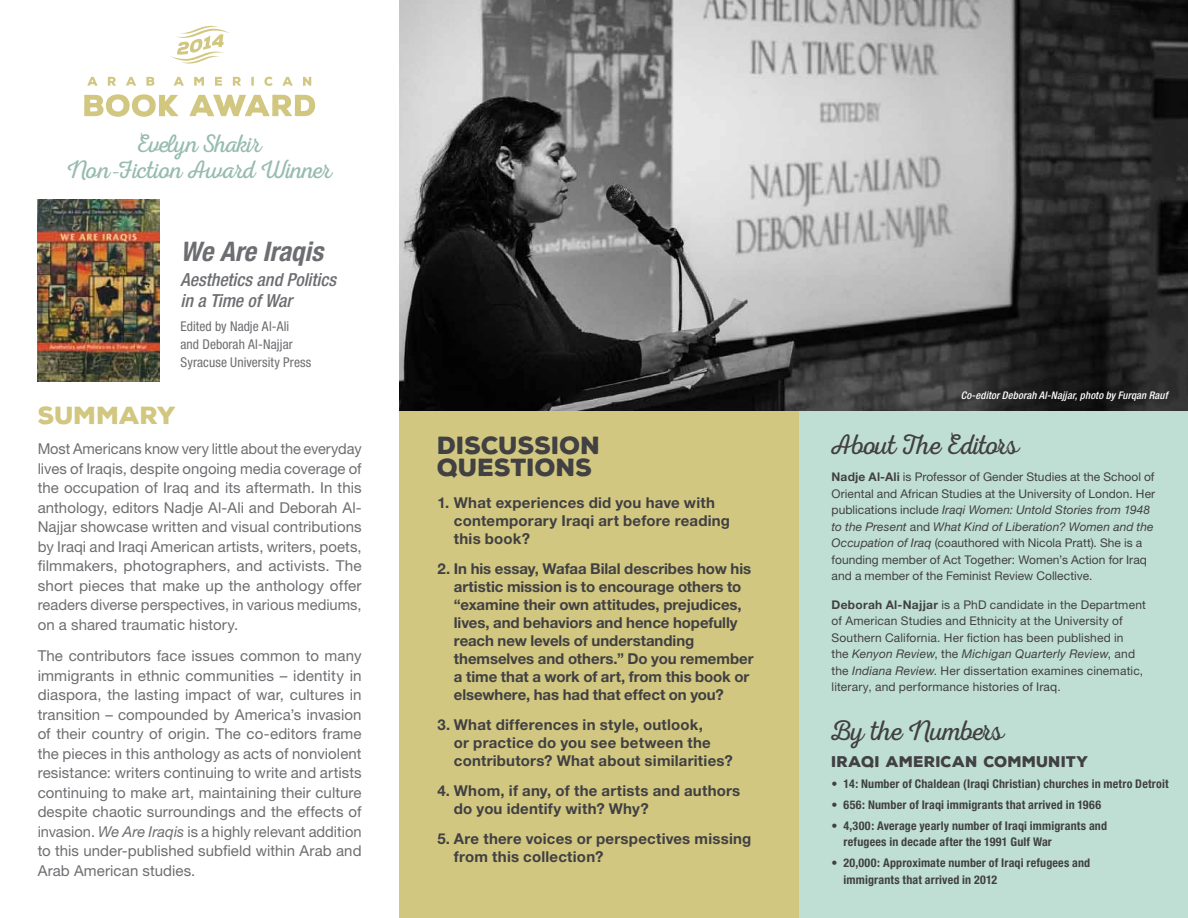
<style>
.page{position:relative;width:1188px;height:918px;background:#fff}
.page>*{position:absolute;margin:0;border:0;box-sizing:border-box;transform-origin:0 0}
.t1{font:28.5px "Nexa Rust Script L 0";letter-spacing:-.025em;color:#414042}
.t2{font:italic 700 condensed 27px "Helvetica Neue";letter-spacing:-.005em;color:#6d6e71}
.t3{font:25.5px/25.5px "Nexa Rust Script L 0";letter-spacing:-.025em;color:#96bbaf;text-align:center}
.t4{font:900 24px/22.5px "Nexa Rust Sans";color:#414042}
.t5{font:900 24px "Nexa Rust Sans";color:#d1c781}
.t6{font:italic 500 condensed 18px/21px "Helvetica Neue";color:#6d6e71}
.t7{font:15px/19.5px "Helvetica Neue";letter-spacing:.005em;color:#6d6e71;text-align:justify}
.t8{font:700 15px/18px "Helvetica Neue";letter-spacing:.005em;color:#414042}
.t9{font:900 15px "Nexa Rust Sans";letter-spacing:.01em;color:#414042}
.t10{font:condensed 13.5px/18px "Helvetica Neue";letter-spacing:.005em;color:#6d6e71}
.t11{font:12px/16.5px "Helvetica Neue";letter-spacing:.01em;color:#414042}
.t12{font:700 condensed 12px/16.5px "Helvetica Neue";letter-spacing:.015em;color:#414042}
.t13{font:italic 500 condensed 10.5px "Helvetica Neue";letter-spacing:.015em;color:#fff}
.s1{font-family:"Black Jack"}
.s2{font-style:italic}
.s3{font-weight:700}
</style>
<div class="page">
<div style="left:400px;top:0;width:399px;height:918px;background:#d1c781"></div>
<div style="left:799px;top:0;width:389px;height:918px;background:#c0dfd4"></div>
<img style="left:38px;top:200px;width:121px;height:182px">
<svg style="left:84px;top:94px;width:231px;height:23px"></svg>
<svg style="left:87px;top:77px;width:224px;height:9px"></svg>
<svg style="left:170px;top:26px;width:59px;height:38px"></svg>
<img style="left:400px;top:0;width:788px;height:411px">
<h3 class="t3" style="left:67px;top:135px;width:267px">Evelyn Shakir<br>Non<span class="s1">-</span>Fiction Award Winner</h3>
<h2 class="t2" style="left:181px;top:235px;width:144px">We Are Iraqis</h2>
<p class="t6" style="left:181px;top:269px;width:157px">Aesthetics and Politics in a Time of War</p>
<p class="t10" style="left:181px;top:317px;width:132px">Edited by Nadje Al-Ali<br>and Deborah Al-Najjar<br>Syracuse University Press</p>
<h3 class="t5" style="left:38px;top:399px;width:21px">SUMM</h3>
<h3 class="t5" style="left:119px;top:399px;width:59px">ARY</h3>
<p class="t7" style="left:38px;top:439px;width:326px">Most Americans know very little about the everyday lives of Iraqis, despite ongoing media coverage of the occupation of Iraq and its aftermath. In this anthology, editors Nadje Al-Ali and Deborah Al-Najjar showcase written and visual contributions by Iraqi and Iraqi American artists, writers, poets, filmmakers, photographers, and activists. The short pieces that make up the anthology offer readers diverse perspectives, in various mediums, on a shared traumatic history.</p>
<p class="t7" style="left:38px;top:646px;width:326px">The contributors face issues common to many immigrants in ethnic communities – identity in diaspora, the lasting impact of war, cultures in transition – compounded by America’s invasion of their country of origin. The co-editors frame the pieces in this anthology as acts of nonviolent resistance: writers continuing to write and artists continuing to make art, maintaining their culture despite chaotic surroundings and the effects of invasion. <span class="s2">We Are Iraqis</span> is a highly relevant addition to this under-published subfield within Arab and Arab American studies.</p>
<h3 class="t4" style="left:437px;top:434px;width:39px">DISCUSSION<br>QUES</h3>
<h3 class="t4" style="left:511px;top:456px;width:33px">TIONS</h3>
<p class="t8" style="left:454px;top:493px;width:278px;text-indent:-16px">1. What experiences did you have with contemporary Iraqi art before reading this book?</p>
<p class="t8" style="left:454px;top:559px;width:301px;text-indent:-16px">2. In his essay, Wafaa Bilal describes how his artistic mission is to encourage others to “examine their own attitudes, prejudices, lives, and behaviors and hence hopefully reach new levels of understanding themselves and others.” Do you remember a time that a work of art, from this book or elsewhere, has had that effect on you?</p>
<p class="t8" style="left:454px;top:715px;width:280px;text-indent:-16px">3. What differences in style, outlook,<br>or practice do you see between the contributors? What about similarities?</p>
<p class="t8" style="left:454px;top:781px;width:288px;text-indent:-16px">4. Whom, if any, of the artists and authors do you identify with? Why?</p>
<p class="t8" style="left:454px;top:829px;width:299px;text-indent:-16px">5. Are there voices or perspectives missing from this collection?</p>
<p class="t13" style="left:961px;top:389px;width:208px">Co-editor Deborah Al-Najjar, photo by Furqan Rauf</p>
<h1 class="t1" style="left:832px;top:430px;width:189px">About The Editors</h1>
<p class="t11" style="left:832px;top:469px;width:325px"><span class="s3">Nadje Al-Ali</span> is Professor of Gender Studies at the School of Oriental and African Studies at the University of London. Her publications include <span class="s2">Iraqi Women: Untold Stories from 1948 to the Present</span> and <span class="s2">What Kind of Liberation? Women and the Occupation of Iraq</span> (coauthored with Nicola Pratt). She is a founding member of Act Together: Women’s Action for Iraq and a member of the Feminist Review Collective.</p>
<p class="t11" style="left:832px;top:596px;width:316px"><span class="s3">Deborah Al-Najjar</span> is a PhD candidate in the Department of American Studies and Ethnicity at the University of Southern California. Her fiction has been published in<br>the <span class="s2">Kenyon Review</span>, the <span class="s2">Michigan Quarterly Review</span>, and the <span class="s2">Indiana Review</span>. Her dissertation examines cinematic, literary, and performance histories of Iraq.</p>
<h1 class="t1" style="left:832px;top:716px;width:174px">By the Numbers</h1>
<p class="t9" style="left:832px;top:751px;width:259px">IRAQI AMERICAN COMMUNITY</p>
<p class="t12" style="left:832px;top:775px;width:339px">• 14: Number of Chaldean (Iraqi Christian) churches in metro Detroit</p>
<p class="t12" style="left:832px;top:796px;width:271px">• 656: Number of Iraqi immigrants that arrived in 1966</p>
<p class="t12" style="left:844px;top:817px;width:265px;text-indent:-12px">• 4,300: Average yearly number of Iraqi immigrants and refugees in decade after the 1991 Gulf War</p>
<p class="t12" style="left:844px;top:855px;width:248px;text-indent:-12px">• 20,000: Approximate number of Iraqi refugees and immigrants that arrived in 2012</p>
</div>
